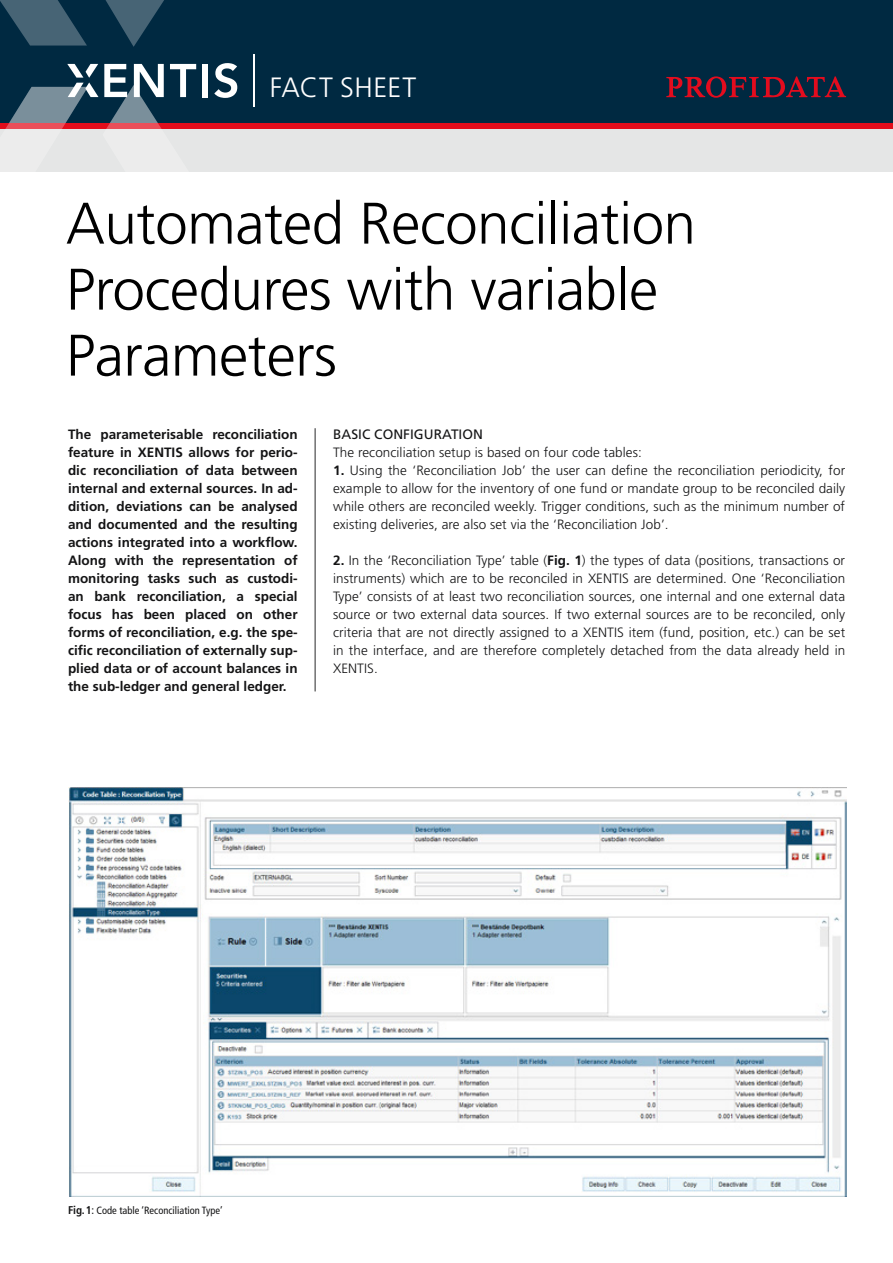
<style>
.page{position:relative;width:893px;height:1263px;background:#fff}
.page>*{position:absolute;margin:0;border:0;box-sizing:border-box;transform-origin:0 0}
.t1{font:300 58.5px/66px "Frutiger";letter-spacing:-.01em;color:#000}
.t2{font:300 27.9px "Frutiger";letter-spacing:.015em;color:#fff}
.t3{font:13.65px "Frutiger";letter-spacing:.005em;color:#141415}
.t4{font:300 13.5px/18px "Frutiger";letter-spacing:.005em;color:#141415;text-align:justify}
.t5{font:700 13.5px/18px "Frutiger";color:#141415;text-align:justify}
.t6{font:condensed 10.5px "Frutiger";color:#141415}
.s1{font-weight:700}
.s2{font-weight:700;font-size:11.25px}
.s3{font-size:11.25px}
</style>
<div class="page">
<div style="left:0;top:0;width:893px;height:127px;background:#002941"></div>
<svg style="left:105px;top:0;width:59px;height:47px"></svg>
<svg style="left:0;top:0;width:87px;height:46px"></svg>
<div style="left:0;top:124px;width:893px;height:6px;background:#e30c1b"></div>
<svg style="left:667px;top:76px;width:179px;height:22px"></svg>
<hr style="left:253px;top:54px;width:1px;height:53px;background:#fff">
<div style="left:0;top:129px;width:893px;height:43px;background:#e5e6e6"></div>
<svg style="left:0;top:63px;width:237px;height:66px"></svg>
<hr style="left:315px;top:428px;width:1px;height:263px;background:#282829">
<img style="left:68px;top:787px;width:778px;height:409px">
<h2 class="t2" style="left:270px;top:72px;width:148px">FACT SHEET</h2>
<h1 class="t1" style="left:66px;top:190px;width:632px">Automated Reconciliation<br>Procedures with variable<br>Parameters</h1>
<p class="t5" style="left:68px;top:426px;width:231px">The parameterisable reconciliation feature in XENTIS allows for perio&shy;dic reconciliation of data between internal and external sources. In ad&shy;dition, deviations can be analysed and documented and the resulting actions integrated into a workflow.<br>Along with the representation of monitoring tasks such as custodi&shy;an bank reconciliation, a special focus has been placed on other forms of reconciliation, e.g. the spe&shy;cific reconciliation of externally sup&shy;plied data or of account balances in the sub-ledger and general ledger.</p>
<p class="t3" style="left:333px;top:427px;width:151px">BASIC CONFIGURATION</p>
<p class="t4" style="left:333px;top:444px;width:310px">The reconciliation setup is based on four code tables:</p>
<p class="t4" style="left:333px;top:462px;width:514px"><span class="s1">1.</span> Using the ‘Reconciliation Job’ the user can define the reconciliation periodicity, for example to allow for the inventory of one fund or mandate group to be reconciled daily while others are reconciled weekly. Trigger conditions, such as the minimum number of existing deliveries, are also set via the ‘Reconciliation Job’.</p>
<p class="t4" style="left:333px;top:552px;width:514px"><span class="s1">2.</span> In the ‘Reconciliation Type’ table (<span class="s1">Fig. 1</span>) the types of data (positions, transactions or instruments) which are to be reconciled in XENTIS are determined. One ‘Reconciliation Type’ consists of at least two reconciliation sources, one internal and one external data source or two external data sources. If two external sources are to be reconciled, only criteria that are not directly assigned to a XENTIS item (fund, position, etc.) can be set in the interface, and are therefore completely detached from the data already held in XENTIS.</p>
<p class="t6" style="left:68px;top:1204px;width:156px"><span class="s2">Fig.1</span><span class="s3">:</span> Code table ‘Reconciliation Type’</p>
</div>
